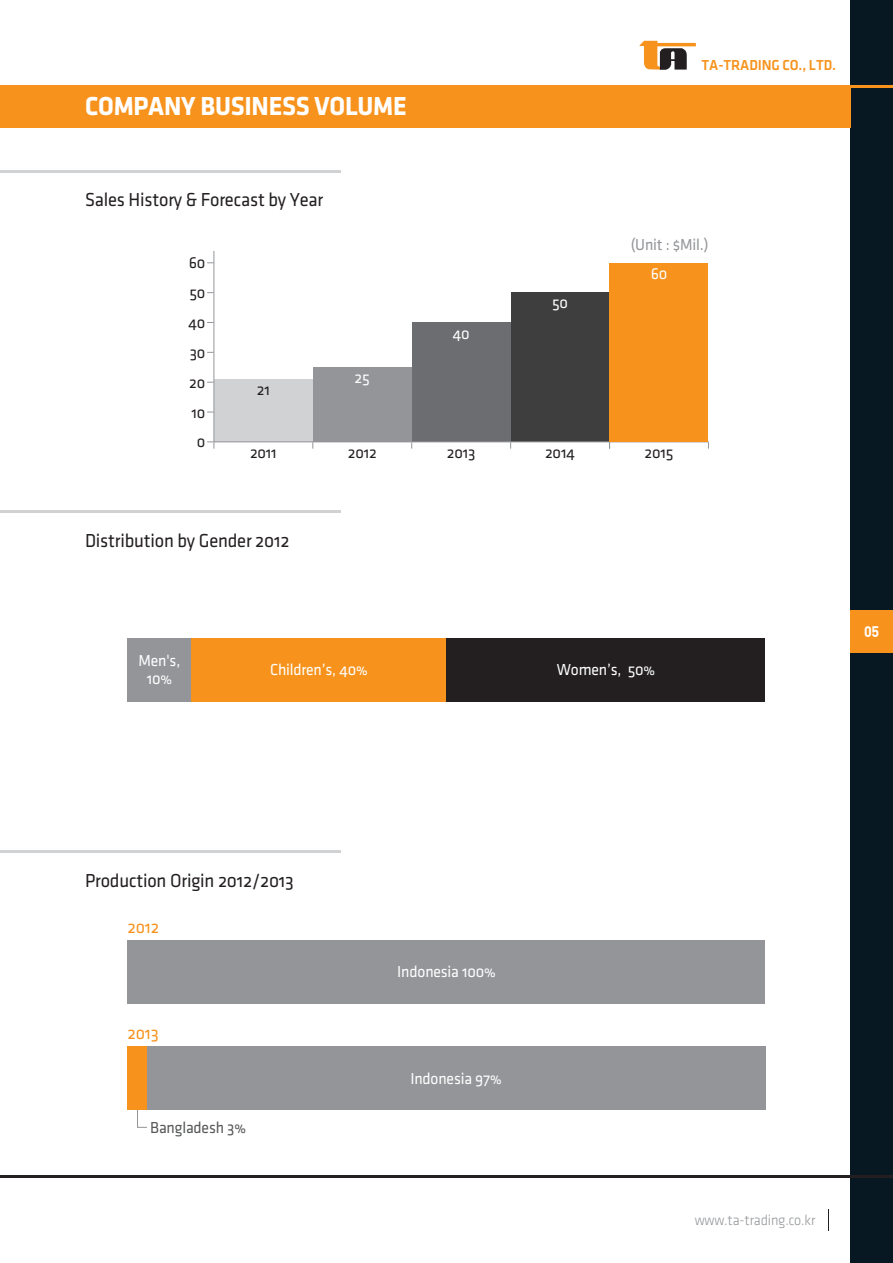
<style>
.page{position:relative;width:893px;height:1263px;background:#fff}
.page>*{position:absolute;margin:0;border:0;box-sizing:border-box;transform-origin:0 0}
.t1{font:700 27px "Klavika";letter-spacing:-.01em;color:#fff;scale:.95 1}
.t2{font:19.5px "Klavika Regular OSF";letter-spacing:-.01em;color:#231f20;scale:.95 1}
.t3{font:18px "Klavika Regular OSF";letter-spacing:-.01em;color:#f7931d;scale:.95 1}
.t4{font:16.5px/18px "Klavika Regular OSF";letter-spacing:-.01em;color:#fff;text-align:center;scale:.95 1}
.t5{font:16.5px "Klavika Regular OSF";letter-spacing:-.01em;color:#231f20;scale:.95 1}
.t6{font:16.5px "Klavika Regular OSF";letter-spacing:-.01em;color:#57585a;scale:.95 1}
.t7{font:16.5px "Klavika Regular OSF";letter-spacing:-.01em;color:#939598;scale:.95 1}
.t8{font:15px "Klavika Light OSF";letter-spacing:-.01em;color:#939598;scale:.95 1}
.t9{font:15px "Klavika Med Caps SC";letter-spacing:-.01em;color:#f7931d;scale:.95 1}
.t10{font:700 15px "DINCE";color:#fff;scale:.95 1}
</style>
<div class="page">
<div style="left:850px;top:0;width:43px;height:610px;background:#071822"></div>
<div style="left:850px;top:653px;width:43px;height:610px;background:#071822"></div>
<div style="left:850px;top:610px;width:43px;height:43px;background:#f7931d"></div>
<hr style="left:0;top:85px;width:893px;height:2px;background:#f7931d">
<hr style="left:0;top:1176px;width:893px;height:2px;background:#231f20">
<svg style="left:828px;top:1210px;width:1px;height:21px"></svg>
<svg style="left:639px;top:41px;width:57px;height:29px"></svg>
<svg style="left:137px;top:1110px;width:10px;height:18px"></svg>
<hr style="left:0;top:170px;width:340px;height:2px;background:#d1d2d4">
<hr style="left:0;top:510px;width:340px;height:2px;background:#d1d2d4">
<hr style="left:0;top:850px;width:340px;height:3px;background:#d1d2d4">
<div style="left:128px;top:940px;width:637px;height:63px;background:#939598"></div>
<div style="left:147px;top:1046px;width:618px;height:64px;background:#939598"></div>
<div style="left:128px;top:1046px;width:19px;height:64px;background:#f7931d"></div>
<svg style="left:213px;top:251px;width:496px;height:192px"></svg>
<svg style="left:207px;top:441px;width:8px;height:8px"></svg>
<div style="left:609px;top:263px;width:99px;height:178px;background:#f7931d"></div>
<div style="left:128px;top:638px;width:63px;height:64px;background:#939598"></div>
<div style="left:191px;top:638px;width:255px;height:64px;background:#f7931d"></div>
<div style="left:446px;top:638px;width:319px;height:64px;background:#231f20"></div>
<div style="left:0;top:85px;width:850px;height:43px;background:#f7931d"></div>
<h1 class="t1" style="left:85px;top:92px;width:340px">COMPANY BUSINESS VOLUME</h1>
<p class="t9" style="left:702px;top:57px;width:143px">TA-TRADING CO., LTD.</p>
<p class="t2" style="left:85px;top:190px;width:252px">Sales History &amp; Forecast by Year</p>
<p class="t5" style="left:189px;top:254px;width:19px">60</p>
<p class="t5" style="left:189px;top:284px;width:18px">50</p>
<p class="t5" style="left:188px;top:314px;width:20px">40</p>
<p class="t5" style="left:190px;top:344px;width:18px">30</p>
<p class="t5" style="left:189px;top:374px;width:18px">20</p>
<p class="t5" style="left:192px;top:404px;width:16px">10</p>
<p class="t5" style="left:197px;top:433px;width:10px">0</p>
<p class="t5" style="left:257px;top:381px;width:15px">21</p>
<p class="t4" style="left:355px;top:368px;width:17px">25</p>
<p class="t4" style="left:452px;top:324px;width:20px">40</p>
<p class="t4" style="left:552px;top:294px;width:18px">50</p>
<p class="t5" style="left:250px;top:444px;width:30px">2011</p>
<p class="t5" style="left:348px;top:444px;width:32px">2012</p>
<p class="t5" style="left:447px;top:444px;width:32px">2013</p>
<p class="t5" style="left:545px;top:444px;width:33px">2014</p>
<p class="t2" style="left:85px;top:530px;width:217px">Distribution by Gender 2012</p>
<p class="t7" style="left:631px;top:236px;width:83px">(Unit : $Mil.)</p>
<p class="t4" style="left:651px;top:265px;width:19px">60</p>
<p class="t5" style="left:645px;top:444px;width:32px">2015</p>
<p class="t4" style="left:139px;top:652px;width:45px">Men's,<br>10%</p>
<p class="t4" style="left:557px;top:661px;width:105px">Women’s, 50%</p>
<p class="t4" style="left:270px;top:661px;width:104px">Children’s, 40%</p>
<p class="t10" style="left:864px;top:621px;width:18px">05</p>
<p class="t2" style="left:85px;top:870px;width:221px">Production Origin 2012/2013</p>
<p class="t3" style="left:128px;top:918px;width:35px">2012</p>
<p class="t3" style="left:128px;top:1024px;width:34px">2013</p>
<p class="t6" style="left:150px;top:1119px;width:102px">Bangladesh 3%</p>
<p class="t4" style="left:397px;top:963px;width:105px">Indonesia 100%</p>
<p class="t4" style="left:410px;top:1069px;width:98px">Indonesia 97%</p>
<p class="t8" style="left:695px;top:1213px;width:129px">www.ta-trading.co.kr</p>
</div>
